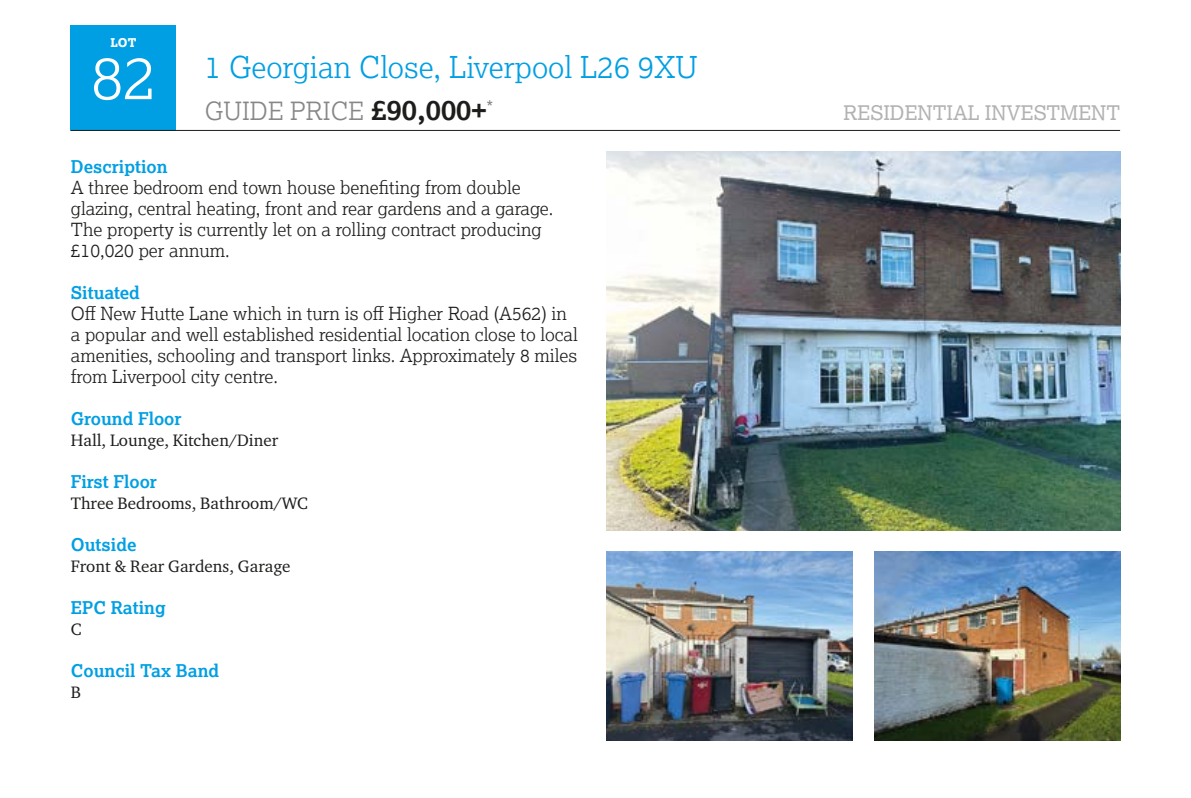
<style>
.page{position:relative;width:1191px;height:798px;background:#fff}
.page>*{position:absolute;margin:0;border:0;box-sizing:border-box;transform-origin:0 0}
.t1{font:300 60px "Lexia";color:#fff}
.t2{font:300 30px "Lexia";color:#009fe3}
.t3{font:300 25px "Lexia";color:#878787}
.t4{font:20px "Lexia";color:#b3b2b2}
.t5{font:300 18px/21px "Lexia";color:#1d1d1b}
.t6{font:700 17.6px "Lexia";color:#009fe3}
.t7{font:17px "Charter ITC Pro";color:#1d1d1b}
.t8{font:800 12px "Lexia";color:#fff}
.s1{font-weight:700;font-size:28px;color:#1d1d1b}
</style>
<div class="page">
<div style="left:71px;top:26px;width:105px;height:105px;background:#009fe3"></div>
<hr style="left:71px;top:130px;width:1049px;height:1px;background:#1d1d1b">
<img style="left:607px;top:551px;width:245px;height:189px">
<img style="left:874px;top:551px;width:246px;height:189px">
<img style="left:607px;top:152px;width:513px;height:378px">
<p class="t8" style="left:110px;top:34px;width:28px">LOT</p>
<h1 class="t1" style="left:91px;top:39px;width:66px">82</h1>
<h2 class="t2" style="left:205px;top:48px;width:494px">1 Georgian Close, Liverpool L26 9XU</h2>
<h3 class="t3" style="left:205px;top:95px;width:290px">GUIDE PRICE <span class="s1">£90,000+</span><sup>*</sup></h3>
<p class="t4" style="left:843px;top:100px;width:278px">RESIDENTIAL INVESTMENT</p>
<p class="t6" style="left:71px;top:155px;width:98px">Description</p>
<p class="t5" style="left:71px;top:176px;width:484px">A three bedroom end town house benefiting from double glazing, central heating, front and rear gardens and a garage.<br>The property is currently let on a rolling contract producing £10,020 per annum.</p>
<p class="t6" style="left:71px;top:281px;width:71px">Situated</p>
<p class="t5" style="left:71px;top:302px;width:508px">Off New Hutte Lane which in turn is off Higher Road (A562) in a popular and well established residential location close to local amenities, schooling and transport links. Approximately 8 miles from Liverpool city centre.</p>
<p class="t6" style="left:71px;top:407px;width:112px">Ground Floor</p>
<p class="t7" style="left:71px;top:429px;width:209px">Hall, Lounge, Kitchen/Diner</p>
<p class="t6" style="left:71px;top:470px;width:88px">First Floor</p>
<p class="t7" style="left:71px;top:492px;width:238px">Three Bedrooms, Bathroom/WC</p>
<p class="t6" style="left:71px;top:533px;width:67px">Outside</p>
<p class="t7" style="left:71px;top:555px;width:221px">Front &amp; Rear Gardens, Garage</p>
<p class="t6" style="left:71px;top:596px;width:96px">EPC Rating</p>
<p class="t7" style="left:71px;top:618px;width:12px">C</p>
<p class="t6" style="left:71px;top:659px;width:150px">Council Tax Band</p>
<p class="t7" style="left:71px;top:681px;width:12px">B</p>
</div>
